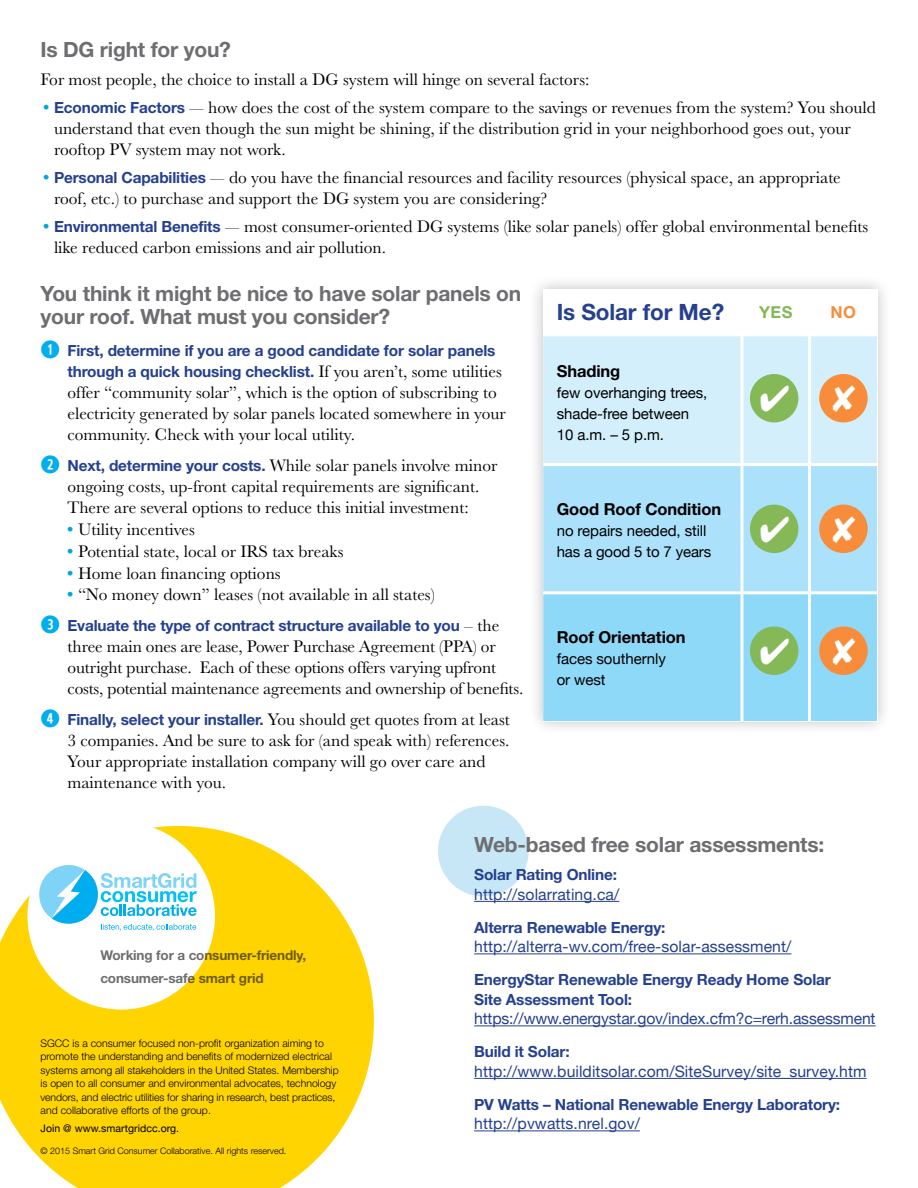
<style>
.page{position:relative;width:918px;height:1188px;background:#fff}
.page>*{position:absolute;margin:0;border:0;box-sizing:border-box;transform-origin:0 0}
.sidebar{font:700 22.5px "Helvetica Neue";letter-spacing:-.005em;color:#25408f}
.subhead_bold{font:700 21px/22.5px "Helvetica Neue";letter-spacing:-.01em;color:#6d6e71}
.bullet{font:17.25px/21px "URW Basker T";color:#000}
.sidebar-2{font:700 16.5px "Helvetica Neue";letter-spacing:-.005em;color:#000}
.sidebar-3{font:700 16.5px "Helvetica Neue";color:#85b857}
.sidebar-4{font:700 16.5px "Helvetica Neue";color:#f78d3b}
.t1{font:15.75px "Helvetica Neue";letter-spacing:.005em;color:#25408f}
.bullet-2{font:700 15.3px/21px "Helvetica Neue";letter-spacing:-.01em;color:#25408f}
.sidebar-5{font:15px/21px "Helvetica Neue";letter-spacing:-.005em;color:#000}
.t2{font:700 13.5px/22.5px "Helvetica Neue";letter-spacing:-.01em;color:#6d6e71}
.t3{font:300 10.5px/13.5px "Helvetica Neue";color:#000}
.t4{font:10.5px "Helvetica Neue";letter-spacing:.005em;color:#000}
.t5{font:300 9px "Helvetica Neue";color:#000}
.s1{color:#00a6de}
.s2{font-family:"Helvetica Neue";font-weight:700;font-size:15.3px;color:#25408f}
.s3{font-family:"Combi Numerals Pro";font-size:24px;color:#00aeef}
.s4{font-family:"URW Basker T";font-weight:400;font-size:17.25px;color:#000}
.s5{font-family:"Combi Numerals Pro";font-weight:700;font-size:24px;color:#00aeef}
</style>
<div class="page">
<svg style="left:0;top:826px;width:374px;height:362px;fill:#ffd400"></svg>
<div style="left:27px;top:822px;width:188px;height:188px;background:#fff;border-radius:50%"></div>
<svg style="left:39px;top:865px;width:158px;height:66px"></svg>
<div style="left:438px;top:806px;width:91px;height:90px;background:#c7e7f6;border-radius:50%"></div>
<hr style="left:474px;top:901px;width:145px;height:1px;background:#25408f">
<hr style="left:474px;top:953px;width:317px;height:1px;background:#25408f">
<hr style="left:474px;top:1025px;width:402px;height:1px;background:#25408f">
<hr style="left:474px;top:1078px;width:393px;height:1px;background:#25408f">
<hr style="left:474px;top:1130px;width:166px;height:1px;background:#25408f">
<div style="left:528px;top:274px;width:364px;height:462px;background:#000;opacity:.25"></div>
<div style="left:543px;top:289px;width:335px;height:432px;background:#fff"></div>
<svg style="left:543px;top:336px;width:334px;height:385px"></svg>
<p class="subhead_bold" style="left:40px;top:38px;width:192px">Is DG right for you?</p>
<p class="bullet" style="left:40px;top:69px;width:551px">For most people, the choice to install a DG system will hinge on several factors:</p>
<p class="bullet" style="left:54px;top:97px;width:823px;text-indent:-14px"><span class="s1">•</span><span class="s2">Economic Factors</span> — how does the cost of the system compare to the savings or revenues from the system? You should understand that even though the sun might be shining, if the distribution grid in your neighborhood goes out, your rooftop PV system may not work.</p>
<p class="bullet" style="left:54px;top:167px;width:788px;text-indent:-14px"><span class="s1">•</span><span class="s2">Personal Capabilities</span> — do you have the financial resources and facility resources (physical space, an appropriate roof, etc.) to purchase and support the DG system you are considering?</p>
<p class="bullet" style="left:54px;top:215px;width:816px;text-indent:-14px"><span class="s1">•</span><span class="s2">Environmental Benefits</span> — most consumer-oriented DG systems (like solar panels) offer global environmental benefits like reduced carbon emissions and air pollution.</p>
<p class="subhead_bold" style="left:40px;top:282px;width:482px">You think it might be nice to have solar panels on your roof. What must you consider?</p>
<p class="bullet-2" style="left:68px;top:340px;width:436px;text-indent:-27px"><span class="s3">Q</span> First, determine if you are a good candidate for solar panels through a quick housing checklist. <span class="s4">If you aren’t, some utilities</span></p>
<p class="bullet" style="left:68px;top:382px;width:440px">offer “community solar”, which is the option of subscribing to electricity generated by solar panels located somewhere in your community. Check with your local utility.</p>
<p class="bullet" style="left:40px;top:455px;width:458px;text-align:center"><span class="s5">W</span> <span class="s2">Next, determine your costs.</span> While solar panels involve minor ongoing costs, up-front capital requirements are significant.<br>There are several options to reduce this initial investment:</p>
<p class="bullet" style="left:64px;top:519px;width:132px"><span class="s1">•</span>Utility incentives</p>
<p class="bullet" style="left:64px;top:541px;width:281px"><span class="s1">•</span>Potential state, local or IRS tax breaks</p>
<p class="bullet" style="left:64px;top:562px;width:218px"><span class="s1">•</span>Home loan financing options</p>
<p class="bullet" style="left:64px;top:584px;width:372px"><span class="s1">•</span>“No money down” leases (not available in all states)</p>
<p class="bullet-2" style="left:40px;top:615px;width:460px"><span class="s3">E</span> Evaluate the type of contract structure available to you <span class="s4">– the</span></p>
<p class="bullet" style="left:68px;top:636px;width:457px">three main ones are lease, Power Purchase Agreement (PPA) or outright purchase. Each of these options offers varying upfront costs, potential maintenance agreements and ownership of benefits.</p>
<p class="bullet" style="left:68px;top:709px;width:444px;text-indent:-27px"><span class="s5">R</span> <span class="s2">Finally, select your installer.</span> You should get quotes from at least 3 companies. And be sure to ask for (and speak with) references.<br>Your appropriate installation company will go over care and maintenance with you.</p>
<p class="sidebar" style="left:557px;top:298px;width:169px">Is Solar for Me?</p>
<p class="sidebar-3" style="left:759px;top:302px;width:35px">YES</p>
<p class="sidebar-4" style="left:830px;top:302px;width:27px">NO</p>
<p class="sidebar-2" style="left:557px;top:361px;width:65px">Shading</p>
<p class="sidebar-5" style="left:557px;top:383px;width:152px">few overhanging trees, shade-free between<br>10 a.m. – 5 p.m.</p>
<p class="sidebar-2" style="left:557px;top:499px;width:166px">Good Roof Condition</p>
<p class="sidebar-5" style="left:557px;top:521px;width:156px">no repairs needed, still has a good 5 to 7 years</p>
<p class="sidebar-2" style="left:557px;top:627px;width:130px">Roof Orientation</p>
<p class="sidebar-5" style="left:557px;top:649px;width:111px">faces southernly or west</p>
<p class="t2" style="left:100px;top:944px;width:208px">Working for a consumer-friendly, consumer-safe smart grid</p>
<p class="t3" style="left:40px;top:1036px;width:300px">SGCC is a consumer focused non-profit organization aiming to promote the understanding and benefits of modernized electrical systems among all stakeholders in the United States. Membership is open to all consumer and environmental advocates, technology vendors, and electric utilities for sharing in research, best practices, and collaborative efforts of the group.</p>
<p class="t4" style="left:40px;top:1121px;width:140px">Join @ www.smartgridcc.org.</p>
<p class="t5" style="left:40px;top:1145px;width:247px">© 2015 Smart Grid Consumer Collaborative. All rights reserved.</p>
<p class="subhead_bold" style="left:474px;top:833px;width:352px">Web-based free solar assessments:</p>
<p class="bullet-2" style="left:474px;top:864px;width:144px">Solar Rating Online:</p>
<p class="t1" style="left:474px;top:883px;width:147px">http://solarrating.ca/</p>
<p class="bullet-2" style="left:474px;top:917px;width:193px">Alterra Renewable Energy:</p>
<p class="t1" style="left:474px;top:935px;width:319px">http://alterra-wv.com/free-solar-assessment/</p>
<p class="bullet-2" style="left:474px;top:970px;width:358px;line-height:19.5px">EnergyStar Renewable Energy Ready Home Solar<br>Site Assessment Tool:</p>
<p class="t1" style="left:474px;top:1007px;width:403px">https://www.energystar.gov/index.cfm?c=rerh.assessment</p>
<p class="bullet-2" style="left:474px;top:1041px;width:97px">Build it Solar:</p>
<p class="t1" style="left:474px;top:1060px;width:394px">http://www.builditsolar.com/SiteSurvey/site_survey.htm</p>
<p class="bullet-2" style="left:474px;top:1094px;width:368px">PV Watts – National Renewable Energy Laboratory:</p>
<p class="t1" style="left:474px;top:1112px;width:167px">http://pvwatts.nrel.gov/</p>
</div>
